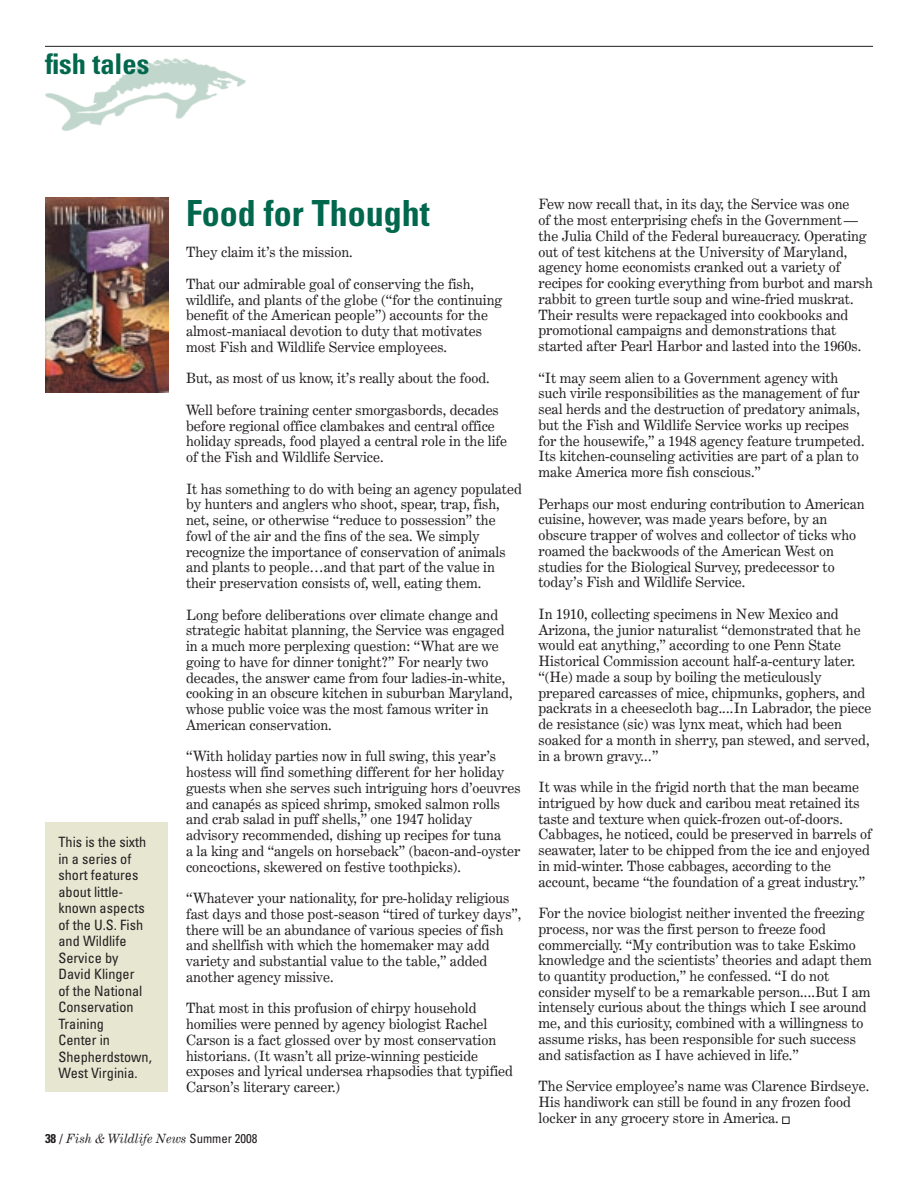
<style>
.page{position:relative;width:918px;height:1188px;background:#fff}
.page>*{position:absolute;margin:0;border:0;box-sizing:border-box;transform-origin:0 0}
.t1{font:700 condensed 36px "Univers";color:#01674d}
.t2{font:700 condensed 28.5px "Univers";color:#01674d}
.t3{font:14.25px/15.8px "Century Expanded BT";color:#231f20}
.t4{font:condensed 14.25px/16.5px "Univers";color:#231f20}
.t5{font:italic 12.75px "Century Expanded BT";color:#231f20}
.s1{font-family:"Univers";font-weight:700;font-style:normal;font-stretch:condensed}
.s2{font-family:"Univers";font-style:normal;font-stretch:condensed}
</style>
<div class="page">
<img style="left:45px;top:45px;width:204px;height:86px">
<hr style="left:45px;top:46px;width:828px;height:1px;background:#231f20">
<div style="left:782px;top:1117px;width:7px;height:7px;border:1px solid #231f20"></div>
<div style="left:45px;top:822px;width:123px;height:269px;background:#e7e6d1"></div>
<img style="left:45px;top:198px;width:124px;height:195px">
<h2 class="t2" style="left:45px;top:46px;width:106px">fish tales</h2>
<p class="t4" style="left:58px;top:833px;width:95px">This is the sixth in a series of short features about little&shy;known aspects of the U.S. Fish and Wildlife<br>Service by<br>David Klinger<br>of the National<br>Conservation<br>Training<br>Center in<br>Shepherdstown,<br>West Virginia.</p>
<h1 class="t1" style="left:186px;top:191px;width:245px">Food for Thought</h1>
<p class="t3" style="left:186px;top:244px;width:168px">They claim it’s the mission.</p>
<p class="t3" style="left:186px;top:276px;width:318px">That our admirable goal of conserving the fish, wildlife, and plants of the globe (“for the continuing benefit of the American people”) accounts for the almost-maniacal devotion to duty that motivates most Fish and Wildlife Service employees.</p>
<p class="t3" style="left:186px;top:370px;width:305px">But, as most of us know, it’s really about the food.</p>
<p class="t3" style="left:186px;top:402px;width:323px">Well before training center smorgasbords, decades before regional office clambakes and central office holiday spreads, food played a central role in the life of the Fish and Wildlife Service.</p>
<p class="t3" style="left:186px;top:481px;width:337px">It has something to do with being an agency populated by hunters and anglers who shoot, spear, trap, fish, net, seine, or otherwise “reduce to possession” the fowl of the air and the fins of the sea. We simply recognize the importance of conservation of animals and plants to people…and that part of the value in their preservation consists of, well, eating them.</p>
<p class="t3" style="left:186px;top:606px;width:328px">Long before deliberations over climate change and strategic habitat planning, the Service was engaged in a much more perplexing question: “What are we going to have for dinner tonight?” For nearly two decades, the answer came from four ladies-in-white, cooking in an obscure kitchen in suburban Maryland, whose public voice was the most famous writer in American conservation.</p>
<p class="t3" style="left:186px;top:748px;width:336px">“With holiday parties now in full swing, this year’s hostess will find something different for her holiday guests when she serves such intriguing hors d’oeuvres and canapés as spiced shrimp, smoked salmon rolls and crab salad in puff shells,” one 1947 holiday advisory recommended, dishing up recipes for tuna<br>a la king and “angels on horseback” (bacon-and-oyster concoctions, skewered on festive toothpicks).</p>
<p class="t3" style="left:186px;top:890px;width:337px">“Whatever your nationality, for pre-holiday religious fast days and those post-season “tired of turkey days”, there will be an abundance of various species of fish and shellfish with which the homemaker may add variety and substantial value to the table,” added another agency missive.</p>
<p class="t3" style="left:186px;top:1000px;width:328px">That most in this profusion of chirpy household homilies were penned by agency biologist Rachel Carson is a fact glossed over by most conservation historians. (It wasn’t all prize-winning pesticide exposes and lyrical undersea rhapsodies that typified Carson’s literary career.)</p>
<p class="t5" style="left:45px;top:1131px;width:214px"><span class="s1">38</span> <span class="s2">/</span> Fish &amp; Wildlife News <span class="s2">Summer 2008</span></p>
<p class="t3" style="left:539px;top:196px;width:336px">Few now recall that, in its day, the Service was one<br>of the most enterprising chefs in the Government— the Julia Child of the Federal bureaucracy. Operating out of test kitchens at the University of Maryland, agency home economists cranked out a variety of recipes for cooking everything from burbot and marsh rabbit to green turtle soup and wine-fried muskrat.<br>Their results were repackaged into cookbooks and promotional campaigns and demonstrations that started after Pearl Harbor and lasted into the 1960s.</p>
<p class="t3" style="left:539px;top:369px;width:328px">“It may seem alien to a Government agency with such virile responsibilities as the management of fur seal herds and the destruction of predatory animals, but the Fish and Wildlife Service works up recipes for the housewife,” a 1948 agency feature trumpeted.<br>Its kitchen-counseling activities are part of a plan to make America more fish conscious.”</p>
<p class="t3" style="left:539px;top:495px;width:328px">Perhaps our most enduring contribution to American cuisine, however, was made years before, by an obscure trapper of wolves and collector of ticks who roamed the backwoods of the American West on studies for the Biological Survey, predecessor to today’s Fish and Wildlife Service.</p>
<p class="t3" style="left:539px;top:606px;width:334px">In 1910, collecting specimens in New Mexico and Arizona, the junior naturalist “demonstrated that he would eat anything,” according to one Penn State Historical Commission account half-a-century later. “(He) made a soup by boiling the meticulously prepared carcasses of mice, chipmunks, gophers, and packrats in a cheesecloth bag....In Labrador, the piece de resistance (sic) was lynx meat, which had been soaked for a month in sherry, pan stewed, and served, in a brown gravy...”</p>
<p class="t3" style="left:539px;top:779px;width:335px">It was while in the frigid north that the man became intrigued by how duck and caribou meat retained its taste and texture when quick-frozen out-of-doors.<br>Cabbages, he noticed, could be preserved in barrels of seawater, later to be chipped from the ice and enjoyed in mid-winter. Those cabbages, according to the account, became “the foundation of a great industry.”</p>
<p class="t3" style="left:539px;top:905px;width:335px">For the novice biologist neither invented the freezing process, nor was the first person to freeze food commercially. “My contribution was to take Eskimo knowledge and the scientists’ theories and adapt them to quantity production,” he confessed. “I do not consider myself to be a remarkable person....But I am intensely curious about the things which I see around me, and this curiosity, combined with a willingness to assume risks, has been responsible for such success and satisfaction as I have achieved in life.”</p>
<p class="t3" style="left:539px;top:1078px;width:332px">The Service employee’s name was Clarence Birdseye.<br>His handiwork can still be found in any frozen food locker in any grocery store in America.</p>
</div>
